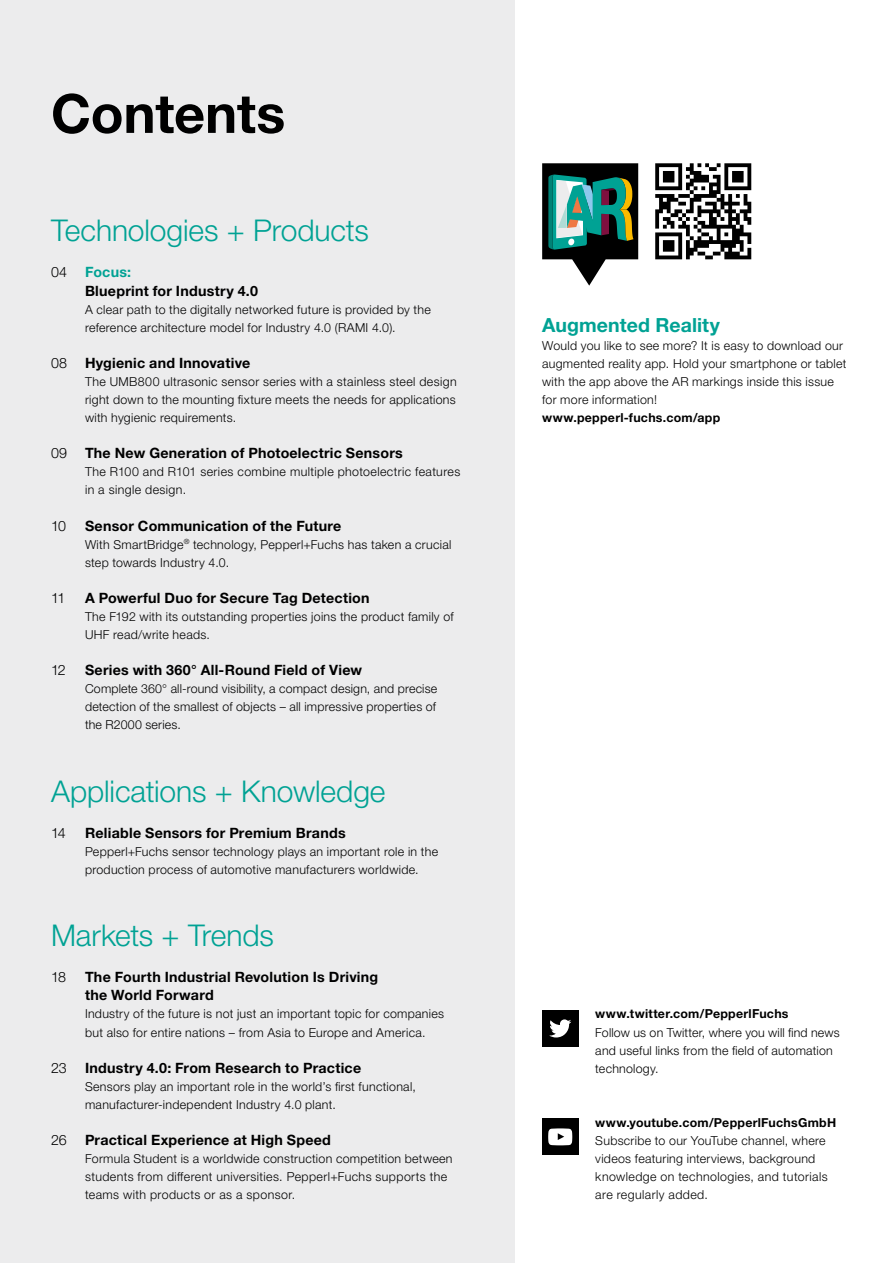
<style>
.page{position:relative;width:893px;height:1263px;background:#fff}
.page>*{position:absolute;margin:0;border:0;box-sizing:border-box;transform-origin:0 0}
.t1{font:700 54px "Helvetica Neue LTW1 G";letter-spacing:-.005em;color:#000}
.t2{font:300 30px "Helvetica Neue LTW1 G";letter-spacing:-.005em;color:#00a294}
.t3{font:700 19.5px "Helvetica Neue LTW1 G";letter-spacing:.005em;color:#00a294}
.t4{font:700 14.25px/18px "Helvetica Neue LTW1 G";letter-spacing:.015em;color:#000}
.t5{font:300 14.25px "Helvetica Neue LTW1 G";letter-spacing:-.03em;color:#000}
.t6{font:700 14.25px "Helvetica Neue LTW1 G";letter-spacing:.015em;color:#00a294}
.t7{font:300 12.3px/18px "Helvetica Neue LTW1 G";letter-spacing:.025em;color:#000}
.t8{font:700 12.3px "Helvetica Neue LTW1 G";letter-spacing:.025em;color:#000}
</style>
<div class="page">
<div style="left:0;top:0;width:514px;height:1263px;background:#ececed"></div>
<div style="left:542px;top:1119px;width:36px;height:36px;background:#000"></div>
<svg style="left:548px;top:1128px;width:24px;height:17px"></svg>
<div style="left:542px;top:1010px;width:36px;height:36px;background:#000"></div>
<svg style="left:549px;top:1019px;width:22px;height:18px"></svg>
<svg style="left:542px;top:163px;width:96px;height:123px"></svg>
<svg style="left:655px;top:163px;width:96px;height:96px"></svg>
<h1 class="t1" style="left:51px;top:80px;width:236px">Contents</h1>
<h2 class="t2" style="left:51px;top:212px;width:319px">Technologies + Products</h2>
<p class="t5" style="left:51px;top:264px;width:17px">04</p>
<p class="t6" style="left:85px;top:264px;width:48px">Focus:</p>
<p class="t4" style="left:85px;top:281px;width:174px">Blueprint for Industry 4.0</p>
<p class="t7" style="left:85px;top:300px;width:347px">A clear path to the digitally networked future is provided by the reference architecture model for Industry 4.0 (RAMI 4.0).</p>
<p class="t5" style="left:51px;top:354px;width:18px">08</p>
<p class="t4" style="left:85px;top:354px;width:167px">Hygienic and Innovative</p>
<p class="t7" style="left:85px;top:372px;width:373px;text-align:justify">The UMB800 ultrasonic sensor series with a stainless steel design right down to the mounting fixture meets the needs for applications with hygienic requirements.</p>
<p class="t5" style="left:51px;top:444px;width:18px">09</p>
<p class="t4" style="left:85px;top:444px;width:319px">The New Generation of Photoelectric Sensors</p>
<p class="t7" style="left:85px;top:463px;width:377px">The R100 and R101 series combine multiple photoelectric features in a single design.</p>
<p class="t5" style="left:51px;top:517px;width:17px">10</p>
<p class="t4" style="left:85px;top:516px;width:258px">Sensor Communication of the Future</p>
<p class="t7" style="left:85px;top:535px;width:368px">With SmartBridge<sup>®</sup> technology, Pepperl+Fuchs has taken a crucial step towards Industry 4.0.</p>
<p class="t5" style="left:51px;top:589px;width:16px">11</p>
<p class="t4" style="left:85px;top:589px;width:286px">A Powerful Duo for Secure Tag Detection</p>
<p class="t7" style="left:85px;top:607px;width:370px">The F192 with its outstanding properties joins the product family of<br>UHF read/write heads.</p>
<p class="t5" style="left:51px;top:661px;width:16px">12</p>
<p class="t4" style="left:85px;top:661px;width:279px">Series with 360° All-Round Field of View</p>
<p class="t7" style="left:85px;top:680px;width:354px;text-align:justify">Complete 360° all-round visibility, a compact design, and precise detection of the smallest of objects – all impressive properties of the R2000 series.</p>
<h2 class="t2" style="left:51px;top:772px;width:336px">Applications + Knowledge</h2>
<p class="t5" style="left:51px;top:824px;width:16px">14</p>
<p class="t4" style="left:85px;top:823px;width:262px">Reliable Sensors for Premium Brands</p>
<p class="t7" style="left:85px;top:842px;width:355px">Pepperl+Fuchs sensor technology plays an important role in the production process of automotive manufacturers worldwide.</p>
<h2 class="t2" style="left:51px;top:917px;width:225px">Markets + Trends</h2>
<p class="t5" style="left:51px;top:968px;width:17px">18</p>
<p class="t4" style="left:85px;top:968px;width:295px">The Fourth Industrial Revolution Is Driving the World Forward</p>
<p class="t7" style="left:85px;top:1005px;width:361px">Industry of the future is not just an important topic for companies but also for entire nations – from Asia to Europe and America.</p>
<p class="t5" style="left:51px;top:1059px;width:17px">23</p>
<p class="t4" style="left:85px;top:1058px;width:278px">Industry 4.0: From Research to Practice</p>
<p class="t7" style="left:85px;top:1077px;width:332px">Sensors play an important role in the world’s first functional, manufacturer-independent Industry 4.0 plant.</p>
<p class="t5" style="left:51px;top:1131px;width:17px">26</p>
<p class="t4" style="left:85px;top:1131px;width:247px">Practical Experience at High Speed</p>
<p class="t7" style="left:85px;top:1149px;width:369px">Formula Student is a worldwide construction competition between students from different universities. Pepperl+Fuchs supports the teams with products or as a sponsor.</p>
<h3 class="t3" style="left:542px;top:313px;width:179px">Augmented Reality</h3>
<p class="t7" style="left:542px;top:336px;width:306px">Would you like to see more? It is easy to download our augmented reality app. Hold your smartphone or tablet with the app above the AR markings inside this issue for more information!</p>
<p class="t8" style="left:542px;top:410px;width:180px">www.pepperl-fuchs.com/app</p>
<p class="t8" style="left:595px;top:1006px;width:195px">www.twitter.com/PepperlFuchs</p>
<p class="t7" style="left:595px;top:1023px;width:246px">Follow us on Twitter, where you will find news and useful links from the field of automation technology.</p>
<p class="t8" style="left:595px;top:1115px;width:242px">www.youtube.com/PepperlFuchsGmbH</p>
<p class="t7" style="left:595px;top:1131px;width:234px">Subscribe to our YouTube channel, where videos featuring interviews, background knowledge on technologies, and tutorials are regularly added.</p>
</div>
